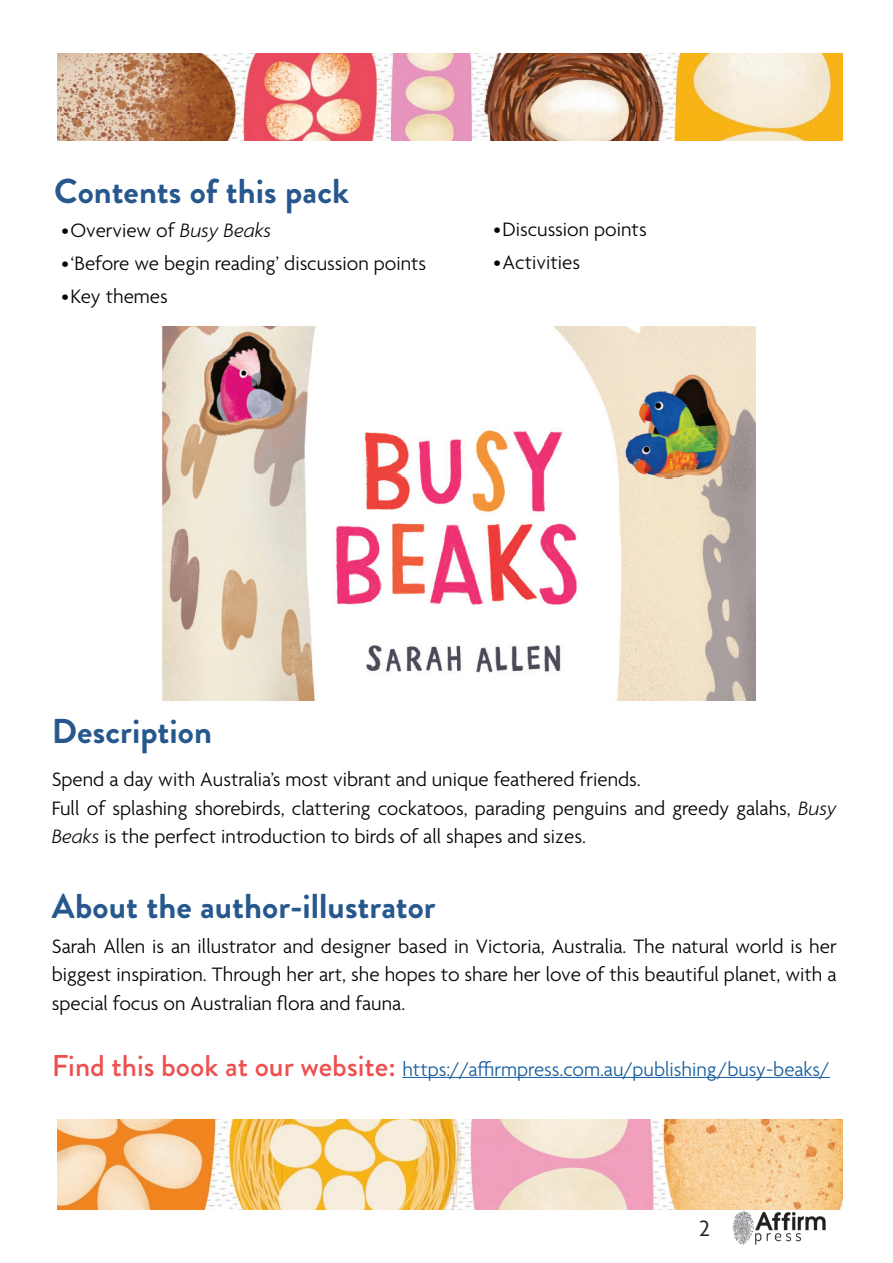
<style>
.page{position:relative;width:893px;height:1263px;background:#fff}
.page>*{position:absolute;margin:0;border:0;box-sizing:border-box;transform-origin:0 0}
.t1{font:700 34.5px "Brandon Grotesque";color:#27588d}
.t2{font:24px "Agenda";color:#231f20}
.t3{font:300 21px/28.5px "Agenda";color:#040503}
.t4{font:300 21px "Agenda";color:#175d9e}
.s1{font-style:italic}
.s2{font-family:"Brandon Grotesque";font-weight:500;font-size:30px;color:#ef4f4e}
</style>
<div class="page">
<img style="left:733px;top:1211px;width:93px;height:34px">
<img style="left:162px;top:327px;width:594px;height:373px">
<hr style="left:402px;top:1077px;width:428px;height:1px;background:#175d9e">
<img style="left:57px;top:53px;width:785px;height:87px">
<img style="left:57px;top:1119px;width:785px;height:91px">
<h1 class="t1" style="left:54px;top:167px;width:296px">Contents of this pack</h1>
<p class="t3" style="left:62px;top:218px;width:211px">•Overview of <span class="s1">Busy Beaks</span></p>
<p class="t3" style="left:62px;top:251px;width:366px">•‘Before we begin reading’ discussion points</p>
<p class="t3" style="left:62px;top:284px;width:108px">•Key themes</p>
<p class="t3" style="left:494px;top:216px;width:155px">•Discussion points</p>
<p class="t3" style="left:494px;top:249px;width:88px">•Activities</p>
<h1 class="t1" style="left:52px;top:707px;width:162px">Description</h1>
<p class="t3" style="left:52px;top:766px;width:786px">Spend a day with Australia’s most vibrant and unique feathered friends.<br>Full of splashing shorebirds, clattering cockatoos, parading penguins and greedy galahs, <span class="s1">Busy<br>Beaks</span> is the perfect introduction to birds of all shapes and sizes.</p>
<h1 class="t1" style="left:52px;top:882px;width:385px">About the author-illustrator</h1>
<p class="t3" style="left:52px;top:933px;width:786px;text-align:justify">Sarah Allen is an illustrator and designer based in Victoria, Australia. The natural world is her biggest inspiration. Through her art, she hopes to share her love of this beautiful planet, with a special focus on Australian flora and fauna.</p>
<p class="t4" style="left:52px;top:1058px;width:780px"><span class="s2">Find this book at our website:</span> https://affirmpress.com.au/publishing/busy-beaks/</p>
<p class="t2" style="left:699px;top:1215px;width:12px">2</p>
</div>
